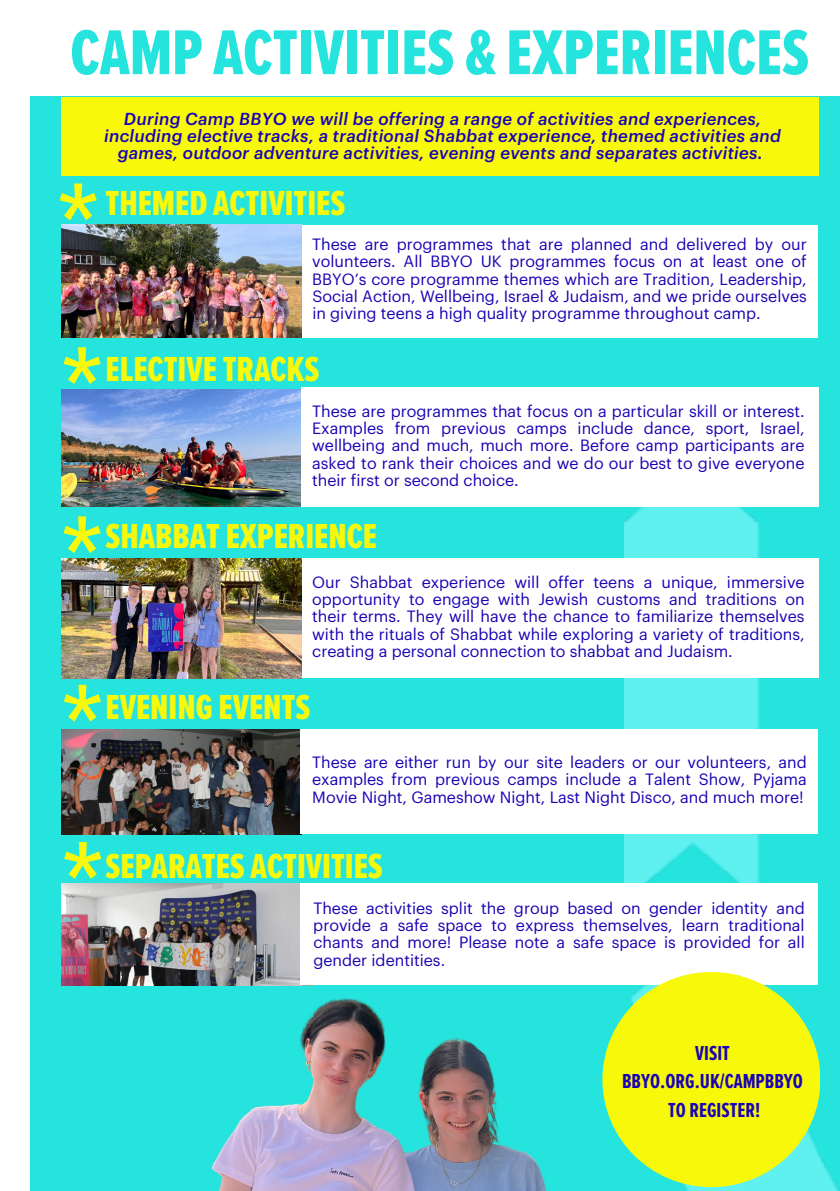
<style>
.page{position:relative;width:840px;height:1191px;background:#fff}
.page>*{position:absolute;margin:0;border:0;box-sizing:border-box;transform-origin:0 0}
.t1{font:109.8px "Graphik";color:#f8f90a}
.t2{font:65.6px "Proxima Nova Ex Cn Extrabld";color:#25e4de}
.t3{font:36px "Proxima Nova Ex Cn Extrabld";color:#f8f90a}
.t4{font:700 21px/28.8px "Proxima Nova Ex Cn";color:#1a03b5;text-align:center}
.t5{font:italic 500 17px/17px "Graphik";letter-spacing:.02em;color:#1a03b5;text-align:center}
.t6{font:16px/17.4px "Graphik";color:#1a03b5;text-align:justify}
</style>
<div class="page">
<div style="left:30px;top:97px;width:809px;height:1094px;background:#25e4de"></div>
<img style="left:624px;top:147px;width:215px;height:1044px">
<img style="left:61px;top:390px;width:239px;height:116px">
<div style="left:61px;top:97px;width:757px;height:79px;background:#f8f90a"></div>
<div style="left:300px;top:558px;width:518px;height:119px;background:#fff"></div>
<img style="left:61px;top:558px;width:240px;height:120px">
<img style="left:61px;top:729px;width:239px;height:105px">
<div style="left:300px;top:729px;width:517px;height:105px;background:#fff"></div>
<img style="left:61px;top:883px;width:239px;height:54px">
<div style="left:300px;top:883px;width:517px;height:101px;background:#fff"></div>
<div style="left:300px;top:386px;width:518px;height:120px;background:#fff"></div>
<div style="left:300px;top:225px;width:517px;height:113px;background:#fff"></div>
<img style="left:61px;top:225px;width:240px;height:112px">
<img style="left:61px;top:937px;width:500px;height:254px">
<svg style="left:602px;top:972px;width:217px;height:215px;fill:#f8f90a"></svg>
<h2 class="t2" style="left:70px;top:5px;width:740px">CAMP ACTIVITIES &amp; EXPERIENCES</h2>
<p class="t5" style="left:104px;top:109px;width:678px">During Camp BBYO we will be offering a range of activities and experiences, including elective tracks, a traditional Shabbat experience, themed activities and games, outdoor adventure activities, evening events and separates activities.</p>
<h1 class="t1" style="left:55px;top:143px;width:48px">*</h1>
<h3 class="t3" style="left:105px;top:177px;width:241px">THEMED ACTIVITIES</h3>
<p class="t6" style="left:312px;top:234px;width:496px">These are programmes that are planned and delivered by our volunteers. All BBYO UK programmes focus on at least one of BBYO’s core programme themes which are Tradition, Leadership, Social Action, Wellbeing, Israel &amp; Judaism, and we pride ourselves in giving teens a high quality programme throughout camp.</p>
<h1 class="t1" style="left:59px;top:306px;width:48px">*</h1>
<h3 class="t3" style="left:105px;top:343px;width:215px">ELECTIVE TRACKS</h3>
<p class="t6" style="left:312px;top:401px;width:493px">These are programmes that focus on a particular skill or interest.<br>Examples from previous camps include dance, sport, Israel, wellbeing and much, much more. Before camp participants are asked to rank their choices and we do our best to give everyone their first or second choice.</p>
<h1 class="t1" style="left:59px;top:476px;width:48px">*</h1>
<h3 class="t3" style="left:105px;top:509px;width:273px">SHABBAT EXPERIENCE</h3>
<p class="t6" style="left:312px;top:572px;width:493px">Our Shabbat experience will offer teens a unique, immersive opportunity to engage with Jewish customs and traditions on their terms. They will have the chance to familiarize themselves with the rituals of Shabbat while exploring a variety of traditions, creating a personal connection to shabbat and Judaism.</p>
<h1 class="t1" style="left:59px;top:644px;width:48px">*</h1>
<h3 class="t3" style="left:105px;top:681px;width:206px">EVENING EVENTS</h3>
<p class="t6" style="left:312px;top:752px;width:496px">These are either run by our site leaders or our volunteers, and examples from previous camps include a Talent Show, Pyjama Movie Night, Gameshow Night, Last Night Disco, and much more!</p>
<h1 class="t1" style="left:59px;top:801px;width:48px">*</h1>
<h3 class="t3" style="left:105px;top:839px;width:279px">SEPARATES ACTIVITIES</h3>
<p class="t6" style="left:313px;top:898px;width:492px">These activities split the group based on gender identity and provide a safe space to express themselves, learn traditional chants and more! Please note a safe space is provided for all gender identities.</p>
<h3 class="t4" style="left:621px;top:1037px;width:182px">VISIT<br>BBYO.ORG.UK/CAMPBBYO<br>TO REGISTER!</h3>
</div>
